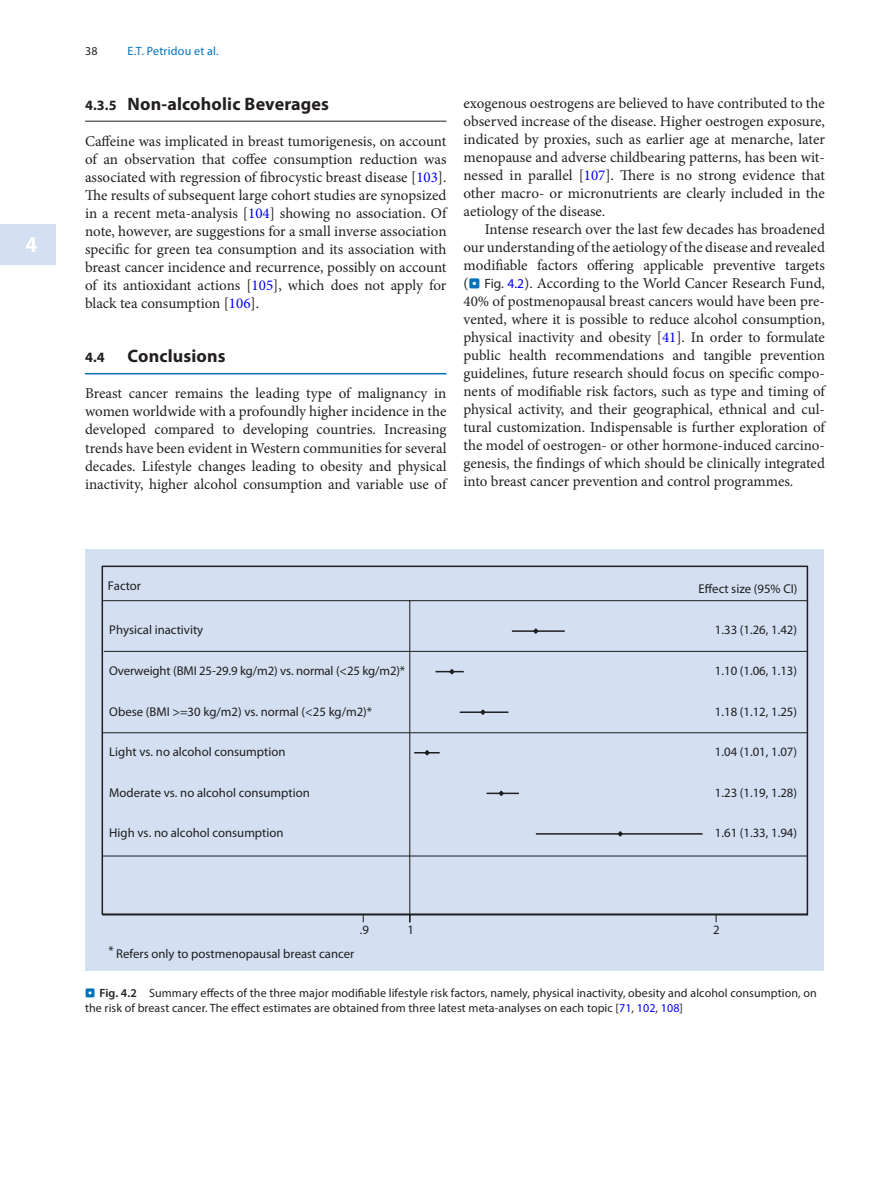
<style>
.page{position:relative;width:893px;height:1187px;background:#fff}
.page>*{position:absolute;margin:0;border:0;box-sizing:border-box;transform-origin:0 0}
.t1{font:700 semi-condensed 22.5px "Dxycfb Cdlktf Myriad Pro";color:#fff}
.t2{font:700 18px "Bgnvyh Scvlsl Myriad Pro";letter-spacing:.01em;color:#231f20}
.t3{font:15px/18px "Xrytjh Lcdhyb Minion Pro";color:#231f20;text-align:justify}
.t4{font:700 14.25px "Bgnvyh Scvlsl Myriad Pro";color:#231f20}
.t5{font:12.75px "Vktdfx Tnjskr Myriad Pro";color:#1d1e1f}
.t6{font:12px/15px "Nbrtnv Cfrrlm Myriad Pro";letter-spacing:.01em;color:#231f20}
.t7{font:12px "Btngjx Drchyy Myriad Pro";letter-spacing:.02em;color:#0072bc}
.s1{font-size:14.25px}
.s2{color:#0000fa}
.s3{font-family:"Kybcby Phcjcc Blik Buttons";font-size:13.5px;color:#0072bc}
.s4{font-family:"Nbrtnv Cfrrlm Myriad Pro";font-size:13.5px}
.s5{font-family:"Nbrtnv Cfrrlm Myriad Pro";font-size:13.5px;color:#0000fa}
.s6{font-family:"Kybcby Phcjcc Blik Buttons";color:#0072bc}
.s7{font-family:"Lgpkjn Krwwmd Myriad Pro";font-weight:600}
</style>
<div class="page">
<div style="left:0;top:224px;width:55px;height:41px;background:#d4e0f1"></div>
<hr style="left:85px;top:121px;width:361px;height:1px;background:#231f20">
<hr style="left:85px;top:373px;width:361px;height:1px;background:#0072bc">
<div style="left:85px;top:549px;width:739px;height:421px;background:#d4dff1"></div>
<div style="left:102px;top:565px;width:706px;height:349px;border:2px solid #1d1e1f"></div>
<hr style="left:102px;top:600px;width:706px;height:1px;background:#1d1e1f">
<hr style="left:409px;top:600px;width:1px;height:314px;background:#1d1e1f">
<hr style="left:512px;top:630px;width:53px;height:2px;background:#1d1e1f">
<hr style="left:460px;top:711px;width:48px;height:2px;background:#1d1e1f">
<hr style="left:487px;top:792px;width:32px;height:2px;background:#1d1e1f">
<hr style="left:536px;top:833px;width:167px;height:1px;background:#1d1e1f">
<svg style="left:532px;top:628px;width:8px;height:6px"></svg>
<svg style="left:435px;top:669px;width:29px;height:6px"></svg>
<svg style="left:479px;top:709px;width:8px;height:6px"></svg>
<svg style="left:414px;top:750px;width:26px;height:6px"></svg>
<svg style="left:497px;top:790px;width:8px;height:6px"></svg>
<svg style="left:616px;top:831px;width:8px;height:6px"></svg>
<hr style="left:104px;top:651px;width:704px;height:1px;background:#1d1e1f">
<hr style="left:103px;top:855px;width:704px;height:1px;background:#1d1e1f">
<hr style="left:102px;top:914px;width:706px;height:1px;background:#1d1e1f">
<hr style="left:102px;top:732px;width:705px;height:1px;background:#1d1e1f">
<h1 class="t1" style="left:26px;top:230px;width:13px">4</h1>
<p class="t6" style="left:85px;top:44px;width:14px">38</p>
<p class="t7" style="left:128px;top:44px;width:93px">E.T. Petridou et al.</p>
<p class="t2" style="left:85px;top:92px;width:246px"><span class="s1">4.3.5</span> Non-alcoholic Beverages</p>
<p class="t3" style="left:85px;top:133px;width:363px">Caffeine was implicated in breast tumorigenesis, on account of an observation that coffee consumption reduction was associated with regression of fibrocystic breast disease [<span class="s2">103</span>].<br>The results of subsequent large cohort studies are synopsized in a recent meta-analysis [<span class="s2">104</span>] showing no association. Of note, however, are suggestions for a small inverse association specific for green tea consumption and its association with breast cancer incidence and recurrence, possibly on account of its antioxidant actions [<span class="s2">105</span>], which does not apply for black tea consumption [<span class="s2">106</span>].</p>
<p class="t4" style="left:85px;top:348px;width:21px">4.4</p>
<p class="t2" style="left:128px;top:344px;width:100px">Conclusions</p>
<p class="t3" style="left:85px;top:385px;width:363px">Breast cancer remains the leading type of malignancy in women worldwide with a profoundly higher incidence in the developed compared to developing countries. Increasing trends have been evident in Western communities for several decades. Lifestyle changes leading to obesity and physical inactivity, higher alcohol consumption and variable use of</p>
<p class="t3" style="left:463px;top:94px;width:363px">exogenous oestrogens are believed to have contributed to the observed increase of the disease. Higher oestrogen exposure, indicated by proxies, such as earlier age at menarche, later menopause and adverse childbearing patterns, has been wit&shy;nessed in parallel [<span class="s2">107</span>]. There is no strong evidence that other macro- or micronutrients are clearly included in the aetiology of the disease.</p>
<p class="t3" style="left:463px;top:220px;width:363px;text-indent:21px">Intense research over the last few decades has broadened our understanding of the aetiology of the disease and revealed modifiable factors offering applicable preventive targets (<span class="s3">.</span> <span class="s4">Fig.</span> <span class="s5">4.2</span>). According to the World Cancer Research Fund, 40% of postmenopausal breast cancers would have been pre&shy;vented, where it is possible to reduce alcohol consumption, physical inactivity and obesity [<span class="s2">41</span>]. In order to formulate public health recommendations and tangible prevention guidelines, future research should focus on specific compo&shy;nents of modifiable risk factors, such as type and timing of physical activity, and their geographical, ethnical and cul&shy;tural customization. Indispensable is further exploration of the model of oestrogen- or other hormone-induced carcino&shy;genesis, the findings of which should be clinically integrated into breast cancer prevention and control programmes.</p>
<p class="t5" style="left:108px;top:578px;width:35px">Factor</p>
<p class="t5" style="left:699px;top:582px;width:100px">Effect size (95% CI)</p>
<p class="t5" style="left:109px;top:623px;width:95px">Physical inactivity</p>
<p class="t5" style="left:109px;top:663px;width:297px">Overweight (BMI 25-29.9 kg/m2) vs. normal (&lt;25 kg/m2)*</p>
<p class="t5" style="left:109px;top:704px;width:264px">Obese (BMI &gt;=30 kg/m2) vs. normal (&lt;25 kg/m2)*</p>
<p class="t5" style="left:109px;top:745px;width:178px">Light vs. no alcohol consumption</p>
<p class="t5" style="left:109px;top:785px;width:202px">Moderate vs. no alcohol consumption</p>
<p class="t5" style="left:109px;top:825px;width:176px">High vs. no alcohol consumption</p>
<p class="t5" style="left:360px;top:922px;width:11px">.9</p>
<p class="t5" style="left:408px;top:922px;width:8px">1</p>
<p class="t5" style="left:108px;top:946px;width:247px">* Refers only to postmenopausal breast cancer</p>
<p class="t5" style="left:715px;top:623px;width:84px">1.33 (1.26, 1.42)</p>
<p class="t5" style="left:715px;top:663px;width:84px">1.10 (1.06, 1.13)</p>
<p class="t5" style="left:715px;top:704px;width:84px">1.18 (1.12, 1.25)</p>
<p class="t5" style="left:715px;top:745px;width:84px">1.04 (1.01, 1.07)</p>
<p class="t5" style="left:715px;top:785px;width:84px">1.23 (1.19, 1.28)</p>
<p class="t5" style="left:715px;top:825px;width:84px">1.61 (1.33, 1.94)</p>
<p class="t5" style="left:713px;top:922px;width:8px">2</p>
<p class="t6" style="left:85px;top:985px;width:733px"><span class="s6">..</span> <span class="s7">Fig. 4.2</span> Summary effects of the three major modifiable lifestyle risk factors, namely, physical inactivity, obesity and alcohol consumption, on the risk of breast cancer. The effect estimates are obtained from three latest meta-analyses on each topic [<span class="s2">71</span>, <span class="s2">102</span>, <span class="s2">108</span>]</p>
</div>
